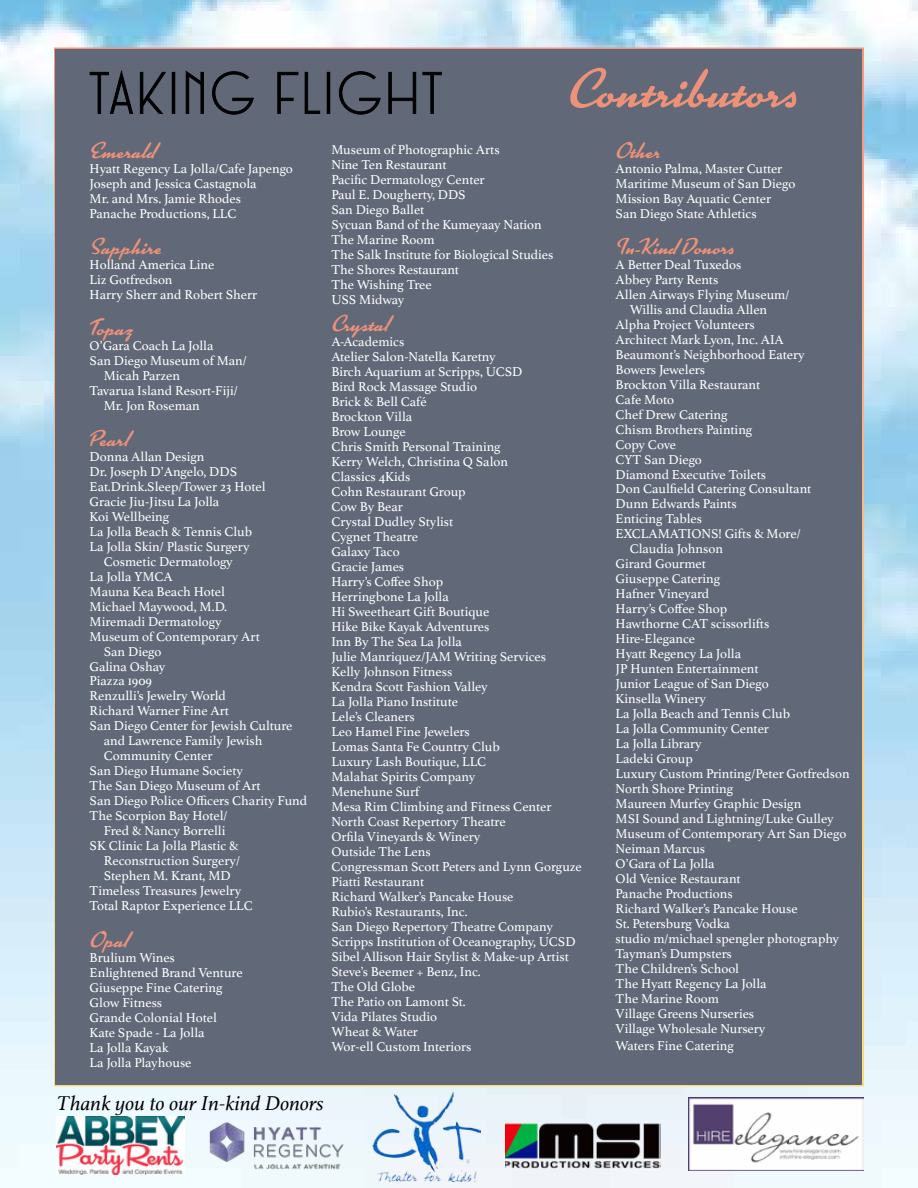
<style>
.page{position:relative;width:918px;height:1188px;background:#fff}
.page>*{position:absolute;margin:0;border:0;box-sizing:border-box;transform-origin:0 0}
.t1{font:54px "Kinescope";letter-spacing:.05em;color:#ee9179}
.t2{font:22.5px "Kinescope";letter-spacing:.055em;color:#ee9179}
.t3{font:22.5px "Kinescope";color:#ee9179}
.t4{font:italic 21px "Athelas";color:#000}
.t5{font:13.5px/15px "Athelas";color:#fff}
</style>
<div class="page">
<img style="left:0;top:0;width:918px;height:1188px">
<div style="left:54px;top:48px;width:810px;height:1038px;background:#616978"></div>
<svg style="left:90px;top:70px;width:43px;height:44px"></svg>
<svg style="left:140px;top:72px;width:26px;height:42px"></svg>
<svg style="left:172px;top:72px;width:3px;height:42px"></svg>
<svg style="left:186px;top:71px;width:18px;height:43px"></svg>
<svg style="left:212px;top:71px;width:42px;height:44px"></svg>
<svg style="left:277px;top:72px;width:21px;height:42px"></svg>
<svg style="left:305px;top:72px;width:15px;height:42px"></svg>
<svg style="left:327px;top:72px;width:3px;height:42px"></svg>
<svg style="left:339px;top:71px;width:42px;height:44px"></svg>
<svg style="left:388px;top:72px;width:28px;height:42px"></svg>
<svg style="left:422px;top:72px;width:20px;height:42px"></svg>
<img style="left:57px;top:1117px;width:127px;height:57px">
<img style="left:506px;top:1122px;width:154px;height:47px">
<img style="left:203px;top:1116px;width:140px;height:59px">
<img style="left:373px;top:1092px;width:108px;height:90px">
<img style="left:688px;top:1098px;width:175px;height:72px">
<h1 class="t1" style="left:567px;top:56px;width:231px">Contributors</h1>
<h2 class="t2" style="left:90px;top:136px;width:67px">Emerald</h2>
<p class="t5" style="left:90px;top:160px;width:205px">Hyatt Regency La Jolla/Cafe Japengo<br>Joseph and Jessica Castagnola<br>Mr. and Mrs. Jamie Rhodes<br>Panache Productions, LLC</p>
<h2 class="t3" style="left:90px;top:232px;width:73px">Sapphire</h2>
<p class="t5" style="left:90px;top:256px;width:169px">Holland America Line<br>Liz Gotfredson<br>Harry Sherr and Robert Sherr</p>
<h2 class="t2" style="left:90px;top:313px;width:44px">Topaz</h2>
<p class="t5" style="left:90px;top:337px;width:125px">O’Gara Coach La Jolla</p>
<p class="t5" style="left:90px;top:352px;width:159px">San Diego Museum of Man/</p>
<p class="t5" style="left:104px;top:367px;width:78px">Micah Parzen</p>
<p class="t5" style="left:90px;top:382px;width:150px">Tavarua Island Resort-Fiji/</p>
<p class="t5" style="left:104px;top:397px;width:98px">Mr. Jon Roseman</p>
<h2 class="t2" style="left:90px;top:424px;width:40px">Pearl</h2>
<p class="t5" style="left:90px;top:448px;width:116px">Donna Allan Design</p>
<p class="t5" style="left:90px;top:463px;width:149px">Dr. Joseph D’Angelo, DDS</p>
<p class="t5" style="left:90px;top:478px;width:177px">Eat.Drink.Sleep/Tower 23 Hotel</p>
<p class="t5" style="left:90px;top:493px;width:131px">Gracie Jiu-Jitsu La Jolla</p>
<p class="t5" style="left:90px;top:508px;width:81px">Koi Wellbeing</p>
<p class="t5" style="left:90px;top:523px;width:164px">La Jolla Beach &amp; Tennis Club</p>
<p class="t5" style="left:90px;top:538px;width:161px">La Jolla Skin/ Plastic Surgery</p>
<p class="t5" style="left:104px;top:553px;width:130px">Cosmetic Dermatology</p>
<p class="t5" style="left:90px;top:568px;width:85px">La Jolla YMCA</p>
<p class="t5" style="left:90px;top:583px;width:137px">Mauna Kea Beach Hotel</p>
<p class="t5" style="left:90px;top:598px;width:139px">Michael Maywood, M.D.</p>
<p class="t5" style="left:90px;top:613px;width:134px">Miremadi Dermatology</p>
<p class="t5" style="left:90px;top:628px;width:172px">Museum of Contemporary Art</p>
<p class="t5" style="left:104px;top:643px;width:59px">San Diego</p>
<p class="t5" style="left:90px;top:658px;width:77px">Galina Oshay</p>
<p class="t5" style="left:90px;top:673px;width:64px">Piazza 1909</p>
<p class="t5" style="left:90px;top:688px;width:138px">Renzulli’s Jewelry World</p>
<p class="t5" style="left:90px;top:703px;width:141px">Richard Warner Fine Art</p>
<p class="t5" style="left:90px;top:718px;width:204px">San Diego Center for Jewish Culture</p>
<p class="t5" style="left:104px;top:733px;width:160px">and Lawrence Family Jewish</p>
<p class="t5" style="left:104px;top:748px;width:110px">Community Center</p>
<p class="t5" style="left:90px;top:763px;width:155px">San Diego Humane Society</p>
<p class="t5" style="left:90px;top:778px;width:173px">The San Diego Museum of Art</p>
<p class="t5" style="left:90px;top:793px;width:219px">San Diego Police Officers Charity Fund</p>
<p class="t5" style="left:90px;top:808px;width:140px">The Scorpion Bay Hotel/</p>
<p class="t5" style="left:104px;top:823px;width:123px">Fred &amp; Nancy Borrelli</p>
<p class="t5" style="left:90px;top:838px;width:150px">SK Clinic La Jolla Plastic &amp;</p>
<p class="t5" style="left:104px;top:853px;width:138px">Reconstruction Surgery/</p>
<p class="t5" style="left:104px;top:868px;width:128px">Stephen M. Krant, MD</p>
<p class="t5" style="left:90px;top:883px;width:153px">Timeless Treasures Jewelry</p>
<p class="t5" style="left:90px;top:898px;width:165px">Total Raptor Experience LLC</p>
<h2 class="t2" style="left:90px;top:925px;width:40px">Opal</h2>
<p class="t5" style="left:90px;top:949px;width:154px">Brulium Wines<br>Enlightened Brand Venture<br>Giuseppe Fine Catering<br>Glow Fitness<br>Grande Colonial Hotel<br>Kate Spade - La Jolla<br>La Jolla Kayak<br>La Jolla Playhouse</p>
<h3 class="t4" style="left:57px;top:1087px;width:269px">Thank you to our In-kind Donors</h3>
<p class="t5" style="left:331px;top:141px;width:224px">Museum of Photographic Arts<br>Nine Ten Restaurant<br>Pacific Dermatology Center<br>Paul E. Dougherty, DDS<br>San Diego Ballet<br>Sycuan Band of the Kumeyaay Nation<br>The Marine Room<br>The Salk Institute for Biological Studies<br>The Shores Restaurant<br>The Wishing Tree<br>USS Midway</p>
<h2 class="t2" style="left:331px;top:310px;width:58px">Crystal</h2>
<p class="t5" style="left:331px;top:333px;width:252px">A-Academics<br>Atelier Salon-Natella Karetny<br>Birch Aquarium at Scripps, UCSD<br>Bird Rock Massage Studio<br>Brick &amp; Bell Café<br>Brockton Villa<br>Brow Lounge<br>Chris Smith Personal Training<br>Kerry Welch, Christina Q Salon<br>Classics 4Kids<br>Cohn Restaurant Group<br>Cow By Bear<br>Crystal Dudley Stylist<br>Cygnet Theatre<br>Galaxy Taco<br>Gracie James<br>Harry’s Coffee Shop<br>Herringbone La Jolla<br>Hi Sweetheart Gift Boutique<br>Hike Bike Kayak Adventures<br>Inn By The Sea La Jolla<br>Julie Manriquez/JAM Writing Services<br>Kelly Johnson Fitness<br>Kendra Scott Fashion Valley<br>La Jolla Piano Institute<br>Lele’s Cleaners<br>Leo Hamel Fine Jewelers<br>Lomas Santa Fe Country Club<br>Luxury Lash Boutique, LLC<br>Malahat Spirits Company<br>Menehune Surf<br>Mesa Rim Climbing and Fitness Center<br>North Coast Repertory Theatre<br>Orfila Vineyards &amp; Winery<br>Outside The Lens<br>Congressman Scott Peters and Lynn Gorguze<br>Piatti Restaurant<br>Richard Walker’s Pancake House<br>Rubio’s Restaurants, Inc.<br>San Diego Repertory Theatre Company<br>Scripps Institution of Oceanography, UCSD<br>Sibel Allison Hair Stylist &amp; Make-up Artist<br>Steve’s Beemer + Benz, Inc.<br>The Old Globe<br>The Patio on Lamont St.<br>Vida Pilates Studio<br>Wheat &amp; Water<br>Wor-ell Custom Interiors</p>
<h2 class="t2" style="left:616px;top:136px;width:46px">Other</h2>
<p class="t5" style="left:616px;top:160px;width:181px">Antonio Palma, Master Cutter<br>Maritime Museum of San Diego<br>Mission Bay Aquatic Center<br>San Diego State Athletics</p>
<h2 class="t2" style="left:616px;top:232px;width:120px">In-Kind Donors</h2>
<p class="t5" style="left:616px;top:256px;width:127px">A Better Deal Tuxedos</p>
<p class="t5" style="left:616px;top:271px;width:104px">Abbey Party Rents</p>
<p class="t5" style="left:616px;top:286px;width:175px">Allen Airways Flying Museum/</p>
<p class="t5" style="left:630px;top:301px;width:139px">Willis and Claudia Allen</p>
<p class="t5" style="left:616px;top:316px;width:140px">Alpha Project Volunteers</p>
<p class="t5" style="left:616px;top:331px;width:170px">Architect Mark Lyon, Inc. AIA</p>
<p class="t5" style="left:616px;top:346px;width:191px">Beaumont’s Neighborhood Eatery</p>
<p class="t5" style="left:616px;top:361px;width:91px">Bowers Jewelers</p>
<p class="t5" style="left:616px;top:376px;width:146px">Brockton Villa Restaurant</p>
<p class="t5" style="left:616px;top:391px;width:60px">Cafe Moto</p>
<p class="t5" style="left:616px;top:406px;width:114px">Chef Drew Catering</p>
<p class="t5" style="left:616px;top:421px;width:138px">Chism Brothers Painting</p>
<p class="t5" style="left:616px;top:436px;width:62px">Copy Cove</p>
<p class="t5" style="left:616px;top:451px;width:88px">CYT San Diego</p>
<p class="t5" style="left:616px;top:466px;width:152px">Diamond Executive Toilets</p>
<p class="t5" style="left:616px;top:481px;width:197px">Don Caulfield Catering Consultant</p>
<p class="t5" style="left:616px;top:496px;width:123px">Dunn Edwards Paints</p>
<p class="t5" style="left:616px;top:511px;width:88px">Enticing Tables</p>
<p class="t5" style="left:616px;top:526px;width:187px">EXCLAMATIONS! Gifts &amp; More/</p>
<p class="t5" style="left:630px;top:541px;width:95px">Claudia Johnson</p>
<p class="t5" style="left:616px;top:556px;width:92px">Girard Gourmet</p>
<p class="t5" style="left:616px;top:571px;width:106px">Giuseppe Catering</p>
<p class="t5" style="left:616px;top:586px;width:95px">Hafner Vineyard</p>
<p class="t5" style="left:616px;top:601px;width:113px">Harry’s Coffee Shop</p>
<p class="t5" style="left:616px;top:616px;width:155px">Hawthorne CAT scissorlifts</p>
<p class="t5" style="left:616px;top:631px;width:81px">Hire-Elegance</p>
<p class="t5" style="left:616px;top:646px;width:127px">Hyatt Regency La Jolla</p>
<p class="t5" style="left:616px;top:661px;width:144px">JP Hunten Entertainment</p>
<p class="t5" style="left:616px;top:676px;width:155px">Junior League of San Diego</p>
<p class="t5" style="left:616px;top:691px;width:92px">Kinsella Winery</p>
<p class="t5" style="left:616px;top:706px;width:176px">La Jolla Beach and Tennis Club</p>
<p class="t5" style="left:616px;top:721px;width:155px">La Jolla Community Center</p>
<p class="t5" style="left:616px;top:736px;width:88px">La Jolla Library</p>
<p class="t5" style="left:616px;top:751px;width:79px">Ladeki Group</p>
<p class="t5" style="left:616px;top:766px;width:236px">Luxury Custom Printing/Peter Gotfredson</p>
<p class="t5" style="left:616px;top:781px;width:119px">North Shore Printing</p>
<p class="t5" style="left:616px;top:796px;width:187px">Maureen Murfey Graphic Design</p>
<p class="t5" style="left:616px;top:811px;width:220px">MSI Sound and Lightning/Luke Gulley</p>
<p class="t5" style="left:616px;top:826px;width:232px">Museum of Contemporary Art San Diego</p>
<p class="t5" style="left:616px;top:841px;width:91px">Neiman Marcus</p>
<p class="t5" style="left:616px;top:856px;width:100px">O’Gara of La Jolla</p>
<p class="t5" style="left:616px;top:871px;width:127px">Old Venice Restaurant</p>
<p class="t5" style="left:616px;top:886px;width:119px">Panache Productions</p>
<p class="t5" style="left:616px;top:901px;width:184px">Richard Walker’s Pancake House</p>
<p class="t5" style="left:616px;top:916px;width:116px">St. Petersburg Vodka</p>
<p class="t5" style="left:616px;top:931px;width:225px">studio m/michael spengler photography</p>
<p class="t5" style="left:616px;top:946px;width:118px">Tayman’s Dumpsters</p>
<p class="t5" style="left:616px;top:961px;width:125px">The Children’s School</p>
<p class="t5" style="left:616px;top:976px;width:153px">The Hyatt Regency La Jolla</p>
<p class="t5" style="left:616px;top:991px;width:105px">The Marine Room</p>
<p class="t5" style="left:616px;top:1006px;width:140px">Village Greens Nurseries</p>
<p class="t5" style="left:616px;top:1021px;width:151px">Village Wholesale Nursery</p>
<p class="t5" style="left:616px;top:1037px;width:120px">Waters Fine Catering</p>
</div>
